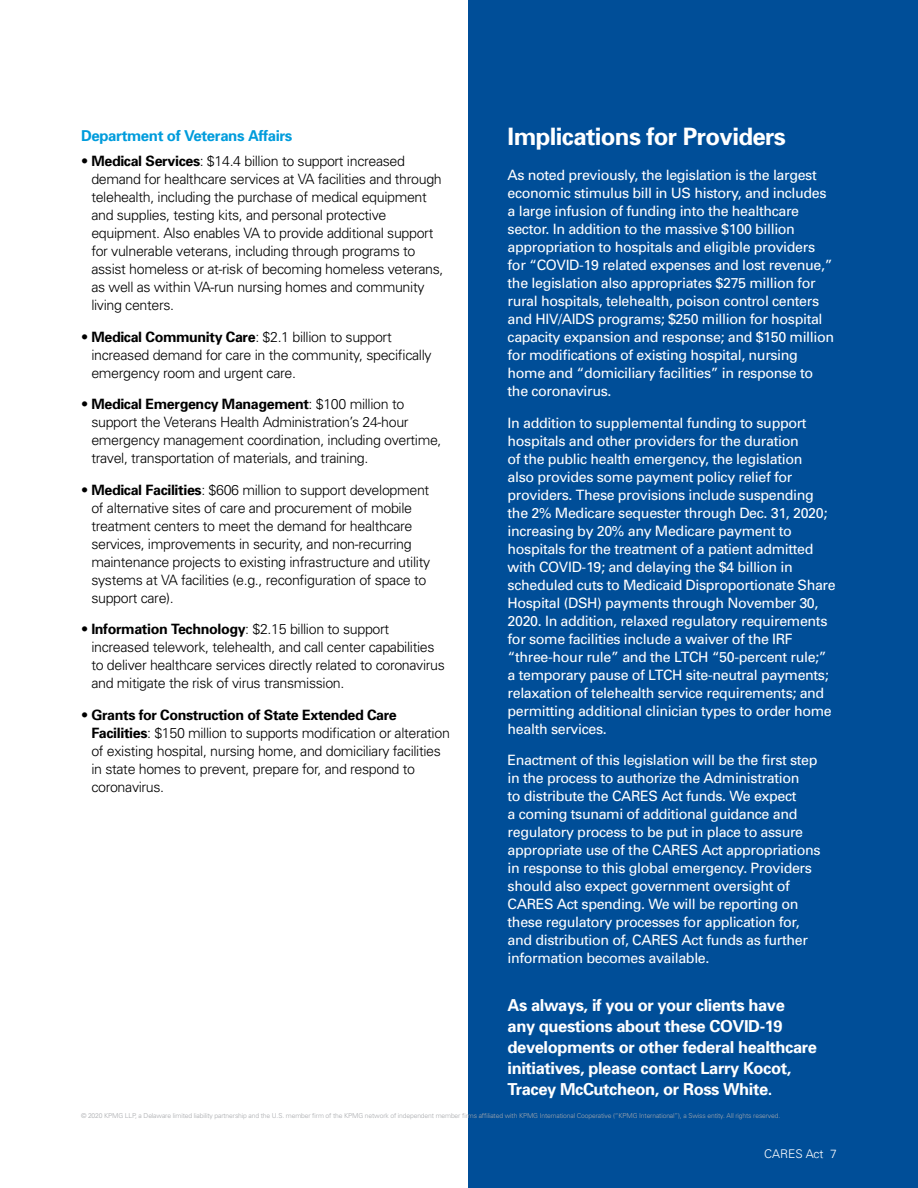
<style>
.page{position:relative;width:918px;height:1188px;background:#fff}
.page>*{position:absolute;margin:0;border:0;box-sizing:border-box;transform-origin:0 0}
.t1{font:700 24px "Univers";letter-spacing:-.025em;color:#fff}
.t2{font:700 16.5px/21px "Univers";letter-spacing:-.025em;color:#fff}
.t3{font:700 15px "Univers";letter-spacing:-.025em;color:#009cdc}
.t4{font:14.25px/18px "Univers";letter-spacing:-.025em;color:#fff}
.t5{font:300 14.25px/18px "Univers";letter-spacing:-.025em;color:#000}
.t6{font:300 12px "Univers 45";color:#fff}
.t7{font:300 6.75px "Univers";letter-spacing:-.02em;color:#a7a9ac}
.s1{font-weight:700}
</style>
<div class="page">
<div style="left:468px;top:0;width:450px;height:1188px;background:#004e98"></div>
<p class="t3" style="left:81px;top:127px;width:213px">Department of Veterans Affairs</p>
<h1 class="t1" style="left:508px;top:122px;width:280px">Implications for Providers</h1>
<p class="t5" style="left:91px;top:152px;width:354px;text-indent:-10px">• <span class="s1">Medical Services</span>: $14.4 billion to support increased demand for healthcare services at VA facilities and through telehealth, including the purchase of medical equipment and supplies, testing kits, and personal protective equipment. Also enables VA to provide additional support for vulnerable veterans, including through programs to assist homeless or at-risk of becoming homeless veterans, as well as within VA-run nursing homes and community living centers.</p>
<p class="t5" style="left:91px;top:328px;width:342px;text-indent:-10px">• <span class="s1">Medical Community Care</span>: $2.1 billion to support increased demand for care in the community, specifically emergency room and urgent care.</p>
<p class="t5" style="left:91px;top:395px;width:352px;text-indent:-10px">• <span class="s1">Medical Emergency Management</span>: $100 million to support the Veterans Health Administration’s 24-hour emergency management coordination, including overtime, travel, transportation of materials, and training.</p>
<p class="t5" style="left:91px;top:481px;width:340px;text-indent:-10px">• <span class="s1">Medical Facilities</span>: $606 million to support development of alternative sites of care and procurement of mobile treatment centers to meet the demand for healthcare services, improvements in security, and non-recurring maintenance projects to existing infrastructure and utility systems at VA facilities (e.g., reconfiguration of space to support care).</p>
<p class="t5" style="left:91px;top:620px;width:355px;text-indent:-10px">• <span class="s1">Information Technology</span>: $2.15 billion to support increased telework, telehealth, and call center capabilities to deliver healthcare services directly related to coronavirus and mitigate the risk of virus transmission.</p>
<p class="t5" style="left:91px;top:706px;width:360px;text-indent:-10px">• <span class="s1">Grants for Construction of State Extended Care Facilities</span>: $150 million to supports modification or alteration of existing hospital, nursing home, and domiciliary facilities in state homes to prevent, prepare for, and respond to coronavirus.</p>
<p class="t4" style="left:508px;top:166px;width:328px">As noted previously, the legislation is the largest economic stimulus bill in US history, and includes a large infusion of funding into the healthcare sector. In addition to the massive $100 billion appropriation to hospitals and eligible providers for “COVID-19 related expenses and lost revenue,” the legislation also appropriates $275 million for rural hospitals, telehealth, poison control centers and HIV/AIDS programs; $250 million for hospital capacity expansion and response; and $150 million for modifications of existing hospital, nursing home and “domiciliary facilities” in response to the coronavirus.</p>
<p class="t4" style="left:508px;top:414px;width:330px">In addition to supplemental funding to support hospitals and other providers for the duration<br>of the public health emergency, the legislation<br>also provides some payment policy relief for providers. These provisions include suspending the 2% Medicare sequester through Dec. 31, 2020; increasing by 20% any Medicare payment to hospitals for the treatment of a patient admitted with COVID-19; and delaying the $4 billion in scheduled cuts to Medicaid Disproportionate Share Hospital (DSH) payments through November 30, 2020. In addition, relaxed regulatory requirements for some facilities include a waiver of the IRF “three-hour rule” and the LTCH “50-percent rule;” a temporary pause of LTCH site-neutral payments; relaxation of telehealth service requirements; and permitting additional clinician types to order home health services.</p>
<p class="t4" style="left:508px;top:751px;width:314px">Enactment of this legislation will be the first step in the process to authorize the Administration<br>to distribute the CARES Act funds. We expect<br>a coming tsunami of additional guidance and regulatory process to be put in place to assure appropriate use of the CARES Act appropriations in response to this global emergency. Providers should also expect government oversight of CARES Act spending. We will be reporting on these regulatory processes for application for, and distribution of, CARES Act funds as further information becomes available.</p>
<p class="t2" style="left:508px;top:995px;width:311px">As always, if you or your clients have<br>any questions about these COVID-19 developments or other federal healthcare initiatives, please contact Larry Kocot, Tracey McCutcheon, or Ross White.</p>
<p class="t7" style="left:81px;top:1111px;width:701px">© 2020 KPMG LLP, a Delaware limited liability partnership and the U.S. member firm of the KPMG network of independent member firms affiliated with KPMG International Cooperative (“KPMG International”), a Swiss entity. All rights reserved.</p>
<p class="t6" style="left:764px;top:1147px;width:74px">CARES Act 7</p>
</div>
